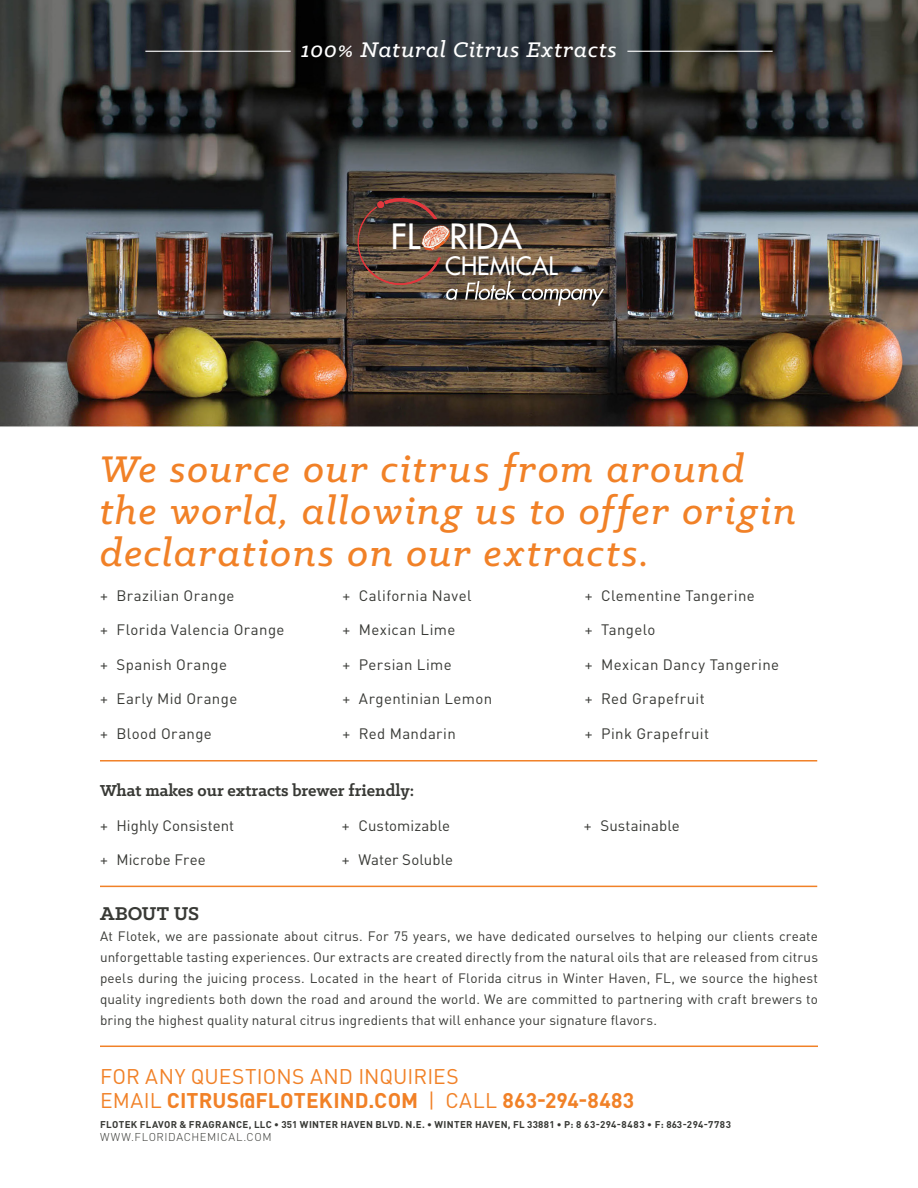
<style>
.page{position:relative;width:918px;height:1188px;background:#fff}
.page>*{position:absolute;margin:0;border:0;box-sizing:border-box;transform-origin:0 0}
.t1{font:italic 500 42px/42px "Klinic Slab";letter-spacing:.04em;color:#f18127}
.t2{font:500 33.9px "Futura Std";color:#fff}
.t3{font:500 24.6px "Futura Std";color:#fff}
.t4{font:italic 500 24px "Klinic Slab";letter-spacing:.045em;color:#fff}
.t5{font:700 21px "DIN Pro";letter-spacing:.01em;color:#f18127}
.t6{font:21px "DIN Pro";letter-spacing:.005em;color:#f18127}
.t7{font:700 21px "Klinic Slab";letter-spacing:-.005em;color:#383935}
.t8{font:700 18px "Klinic Slab";color:#383935}
.t9{font:15px "DIN Pro";letter-spacing:.025em;color:#383935}
.t10{font:15px "DIN Pro";letter-spacing:.005em;color:#383935}
.t11{font:13.5px/21px "DIN Pro";letter-spacing:.01em;color:#383935;text-align:justify}
.t12{font:300 11.25px "DIN Pro";letter-spacing:.055em;color:#383935}
.t13{font:700 9.75px "DIN Pro";letter-spacing:.035em;color:#383935}
.s1{font-weight:400}
</style>
<div class="page">
<img style="left:0;top:0;width:918px;height:427px">
<svg style="left:465px;top:281px;width:51px;height:19px"></svg>
<svg style="left:522px;top:289px;width:82px;height:17px"></svg>
<img style="left:358px;top:198px;width:100px;height:102px">
<hr style="left:100px;top:1046px;width:718px;height:1px;background:#f18127">
<hr style="left:100px;top:760px;width:717px;height:2px;background:#f18127">
<hr style="left:100px;top:886px;width:717px;height:1px;background:#f18127">
<hr style="left:145px;top:51px;width:146px;height:1px;background:#fff">
<hr style="left:627px;top:51px;width:146px;height:1px;background:#fff">
<p class="t4" style="left:301px;top:34px;width:317px">100% Natural Citrus Extracts</p>
<p class="t2" style="left:391px;top:216px;width:133px">FL RIDA</p>
<p class="t3" style="left:445px;top:251px;width:114px">CHEMICAL</p>
<p class="t1" style="left:100px;top:447px;width:698px">We source our citrus from around the world, allowing us to offer origin declarations on our extracts.</p>
<p class="t9" style="left:100px;top:585px;width:136px">+ Brazilian Orange</p>
<p class="t9" style="left:100px;top:620px;width:186px">+ Florida Valencia Orange</p>
<p class="t9" style="left:100px;top:654px;width:129px">+ Spanish Orange</p>
<p class="t9" style="left:100px;top:689px;width:139px">+ Early Mid Orange</p>
<p class="t9" style="left:100px;top:723px;width:113px">+ Blood Orange</p>
<p class="t9" style="left:342px;top:585px;width:131px">+ California Navel</p>
<p class="t9" style="left:342px;top:620px;width:115px">+ Mexican Lime</p>
<p class="t9" style="left:342px;top:654px;width:111px">+ Persian Lime</p>
<p class="t9" style="left:342px;top:689px;width:151px">+ Argentinian Lemon</p>
<p class="t9" style="left:342px;top:723px;width:115px">+ Red Mandarin</p>
<p class="t9" style="left:585px;top:585px;width:172px">+ Clementine Tangerine</p>
<p class="t9" style="left:585px;top:620px;width:72px">+ Tangelo</p>
<p class="t9" style="left:585px;top:654px;width:196px">+ Mexican Dancy Tangerine</p>
<p class="t9" style="left:585px;top:689px;width:122px">+ Red Grapefruit</p>
<p class="t9" style="left:585px;top:723px;width:126px">+ Pink Grapefruit</p>
<p class="t8" style="left:100px;top:779px;width:316px">What makes our extracts brewer friendly:</p>
<p class="t10" style="left:100px;top:815px;width:136px">+ Highly Consistent</p>
<p class="t10" style="left:100px;top:850px;width:107px">+ Microbe Free</p>
<p class="t10" style="left:342px;top:815px;width:110px">+ Customizable</p>
<p class="t10" style="left:342px;top:850px;width:113px">+ Water Soluble</p>
<p class="t10" style="left:584px;top:815px;width:97px">+ Sustainable</p>
<p class="t7" style="left:100px;top:900px;width:101px">ABOUT US</p>
<p class="t11" style="left:100px;top:925px;width:720px">At Flotek, we are passionate about citrus. For 75 years, we have dedicated ourselves to helping our clients create unforgettable tasting experiences. Our extracts are created directly from the natural oils that are released from citrus peels during the juicing process. Located in the heart of Florida citrus in Winter Haven, FL, we source the highest quality ingredients both down the road and around the world. We are committed to partnering with craft brewers to bring the highest quality natural citrus ingredients that will enhance your signature flavors.</p>
<p class="t6" style="left:100px;top:1062px;width:360px">FOR ANY QUESTIONS AND INQUIRIES</p>
<p class="t5" style="left:100px;top:1086px;width:536px"><span class="s1">EMAIL</span> CITRUS@FLOTEKIND.COM <span class="s1">| CALL</span> 863-294-8483</p>
<p class="t13" style="left:100px;top:1118px;width:633px">FLOTEK FLAVOR &amp; FRAGRANCE, LLC • 351 WINTER HAVEN BLVD. N.E. • WINTER HAVEN, FL 33881 • P: 8 63-294-8483 • F: 863-294-7783</p>
<p class="t12" style="left:100px;top:1130px;width:173px">WWW.FLORIDACHEMICAL.COM</p>
</div>
